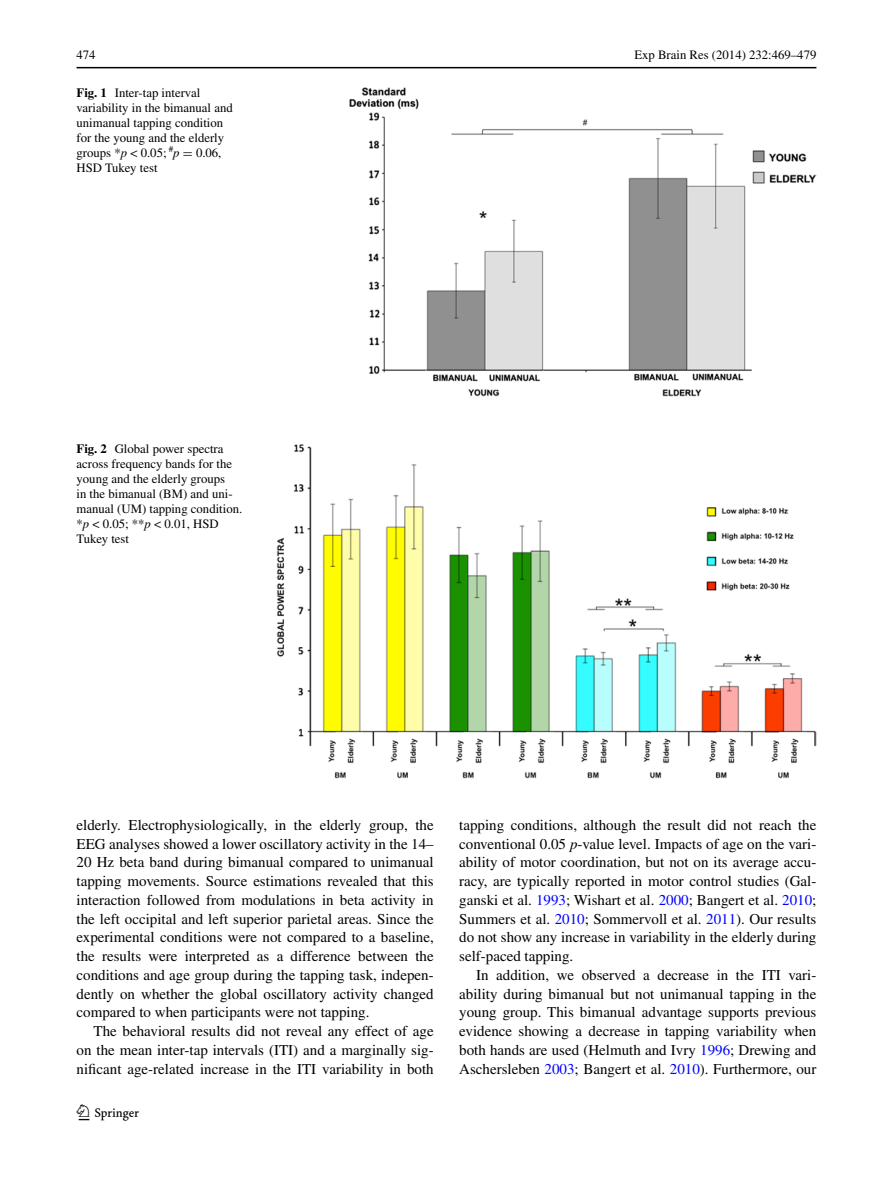
<style>
.page{position:relative;width:893px;height:1187px;background:#fff}
.page>*{position:absolute;margin:0;border:0;box-sizing:border-box;transform-origin:0 0}
.t1{font:22.5px "Springnew";color:#000}
.t2{font:15px/18.8px "Times";color:#000;text-align:justify}
.t3{font:12.75px/15px "Times";color:#000}
.s1{font-weight:700}
.s2{font-style:italic}
.s3{font-family:"MTSY"}
.s4{color:#00f}
</style>
<div class="page">
<hr style="left:77px;top:67px;width:739px;height:1px;background:#000">
<img style="left:349px;top:87px;width:467px;height:310px">
<img style="left:276px;top:444px;width:540px;height:334px">
<p class="t3" style="left:77px;top:48px;width:21px">474</p>
<p class="t3" style="left:634px;top:48px;width:184px">Exp Brain Res (2014) 232:469–479</p>
<p class="t3" style="left:77px;top:85px;width:158px"><span class="s1">Fig. 1</span> Inter-tap interval variability in the bimanual and unimanual tapping condition for the young and the elderly groups *<span class="s2">p</span> &lt; 0.05; <sup>#</sup><span class="s2">p</span> <span class="s3">=</span> 0.06,<br>HS D Tukey test</p>
<p class="t3" style="left:77px;top:441px;width:167px"><span class="s1">Fig. 2</span> Global power spectra across frequency bands for the young and the elderly groups<br>in the bimanual (BM) and uni&shy;manual (UM) tapping condition. *<span class="s2">p</span> &lt; 0.05; **<span class="s2">p</span> &lt; 0.01, HSD<br>Tukey test</p>
<p class="t2" style="left:77px;top:815px;width:359px">elderly. Electrophysiologically, in the elderly group, the EEG analyses showed a lower oscillatory activity in the 14– 20 Hz beta band during bimanual compared to unimanual tapping movements. Source estimations revealed that this interaction followed from modulations in beta activity in the left occipital and left superior parietal areas. Since the experimental conditions were not compared to a baseline, the results were interpreted as a difference between the conditions and age group during the tapping task, indepen&shy;dently on whether the global oscillatory activity changed compared to when participants were not tapping.</p>
<p class="t2" style="left:77px;top:1021px;width:359px;text-indent:17px">The behavioral results did not reveal any effect of age on the mean inter-tap intervals (ITI) and a marginally sig&shy;nificant age-related increase in the ITI variability in both</p>
<h1 class="t1" style="left:79px;top:1104px;width:62px">1 3</h1>
<p class="t2" style="left:459px;top:815px;width:359px">tapping conditions, although the result did not reach the conventional 0.05 <span class="s2">p</span>-value level. Impacts of age on the vari&shy;ability of motor coordination, but not on its average accu&shy;racy, are typically reported in motor control studies (Gal&shy;ganski et al. <span class="s4">1993</span>; Wishart et al. <span class="s4">2000</span>; Bangert et al. <span class="s4">2010</span>; Summers et al. <span class="s4">2010</span>; Sommervoll et al. <span class="s4">2011</span>). Our results do not show any increase in variability in the elderly during self-paced tapping.</p>
<p class="t2" style="left:459px;top:965px;width:359px;text-indent:17px">In addition, we observed a decrease in the ITI vari&shy;ability during bimanual but not unimanual tapping in the young group. This bimanual advantage supports previous evidence showing a decrease in tapping variability when both hands are used (Helmuth and Ivry <span class="s4">1996</span>; Drewing and Aschersleben <span class="s4">2003</span>; Bangert et al. <span class="s4">2010</span>). Furthermore, our</p>
</div>
